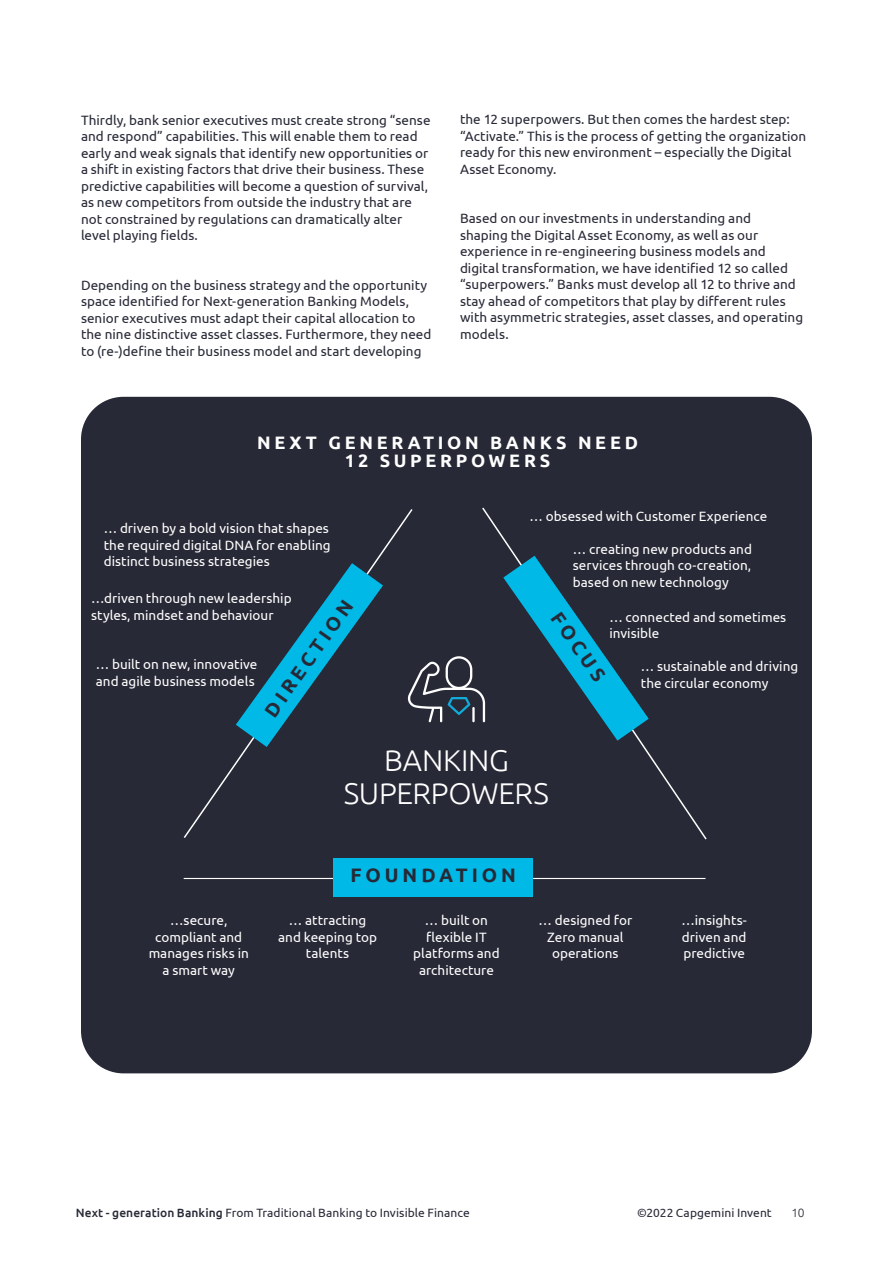
<style>
.page{position:relative;width:893px;height:1263px;background:#fff}
.page>*{position:absolute;margin:0;border:0;box-sizing:border-box;transform-origin:0 0}
.t1{font:300 30px/33px "Ubuntu";letter-spacing:-.01em;color:#fff;text-align:center}
.t2{font:700 19.5px "Ubuntu";letter-spacing:.2em;color:#272936}
.t3{font:700 18px/18px "Ubuntu";letter-spacing:.205em;color:#fff;text-align:center}
.t4{font:13.5px/16.5px "Ubuntu";letter-spacing:.005em;color:#272936}
.t5{font:13.5px/16.5px "Ubuntu";color:#fff}
.t6{font:12px "Ubuntu";letter-spacing:.005em;color:#272936}
.t7{font:300 12px "Ubuntu";color:#272936}
.s1{font-weight:500}
</style>
<div class="page">
<div style="left:81px;top:397px;width:731px;height:676px;background:#272936;border-radius:43px"></div>
<svg style="left:482px;top:507px;width:225px;height:333px"></svg>
<svg style="left:503px;top:556px;width:146px;height:185px"></svg>
<svg style="left:183px;top:509px;width:230px;height:329px"></svg>
<svg style="left:236px;top:563px;width:147px;height:184px"></svg>
<hr style="left:184px;top:878px;width:521px;height:1px;background:#fff">
<div style="left:334px;top:859px;width:199px;height:38px;background:#00b9e7"></div>
<svg style="left:408px;top:656px;width:77px;height:66px"></svg>
<hr style="left:472px;top:707px;width:3px;height:15px;background:#fff">
<p class="t4" style="left:81px;top:111px;width:351px">Thirdly, bank senior executives must create strong “sense and respond” capabilities. This will enable them to read early and weak signals that identify new opportunities or a shift in existing factors that drive their business. These predictive capabilities will become a question of survival, as new competitors from outside the industry that are not constrained by regulations can dramatically alter level playing fields.</p>
<p class="t4" style="left:81px;top:276px;width:352px">Depending on the business strategy and the opportunity space identified for Next-generation Banking Models, senior executives must adapt their capital allocation to the nine distinctive asset classes. Furthermore, they need to (re-)define their business model and start developing</p>
<p class="t4" style="left:460px;top:111px;width:348px">the 12 superpowers. But then comes the hardest step: “Activate.” This is the process of getting the organization ready for this new environment – especially the Digital Asset Economy.</p>
<p class="t4" style="left:460px;top:210px;width:345px">Based on our investments in understanding and<br>shaping the Digital Asset Economy, as well as our experience in re-engineering business models and digital transformation, we have identified 12 so called “superpowers.” Banks must develop all 12 to thrive and stay ahead of competitors that play by different rules with asymmetric strategies, asset classes, and operating models.</p>
<h3 class="t3" style="left:257px;top:434px;width:382px">NEXT GENERATION BANKS NEED<br>12 SUPERPOWERS</h3>
<p class="t5" style="left:104px;top:520px;width:228px">… driven by a bold vision that shapes the required digital DNA for enabling distinct business strategies</p>
<p class="t5" style="left:91px;top:589px;width:202px">…driven through new leadership styles, mindset and behaviour</p>
<p class="t5" style="left:96px;top:655px;width:163px">… built on new, innovative and agile business models</p>
<h2 class="t2" style="left:259px;top:708px;width:140px;rotate:-55deg">DIRECTION</h2>
<p class="t5" style="left:529px;top:507px;width:239px">… obsessed with Customer Experience</p>
<p class="t5" style="left:573px;top:540px;width:181px;text-align:justify">… creating new products and services through co-creation, based on new technology</p>
<p class="t5" style="left:609px;top:608px;width:178px">… connected and sometimes invisible</p>
<h2 class="t2" style="left:565px;top:607px;width:81px;rotate:55deg">FOCUS</h2>
<p class="t5" style="left:641px;top:658px;width:159px">… sustainable and driving the circular economy</p>
<h1 class="t1" style="left:344px;top:743px;width:207px">BANKING<br>SUPERPOWERS</h1>
<h2 class="t2" style="left:350px;top:863px;width:167px">FOUNDATION</h2>
<p class="t5" style="left:149px;top:912px;width:102px;text-align:center">…secure, compliant and manages risks in a smart way</p>
<p class="t5" style="left:278px;top:911px;width:100px;text-align:center">… attracting and keeping top talents</p>
<p class="t5" style="left:413px;top:911px;width:88px;text-align:center">… built on flexible IT platforms and architecture</p>
<p class="t5" style="left:538px;top:911px;width:95px;text-align:center">… designed for<br>Zero manual operations</p>
<p class="t5" style="left:681px;top:911px;width:67px;text-align:justify">…insights&shy;driven and predictive</p>
<p class="t6" style="left:76px;top:1205px;width:395px"><span class="s1">Next - generation Banking</span> From Traditional Banking to Invisible Finance</p>
<p class="t6" style="left:637px;top:1205px;width:136px">©2022 Capgemini Invent</p>
<p class="t7" style="left:791px;top:1205px;width:15px">10</p>
</div>
